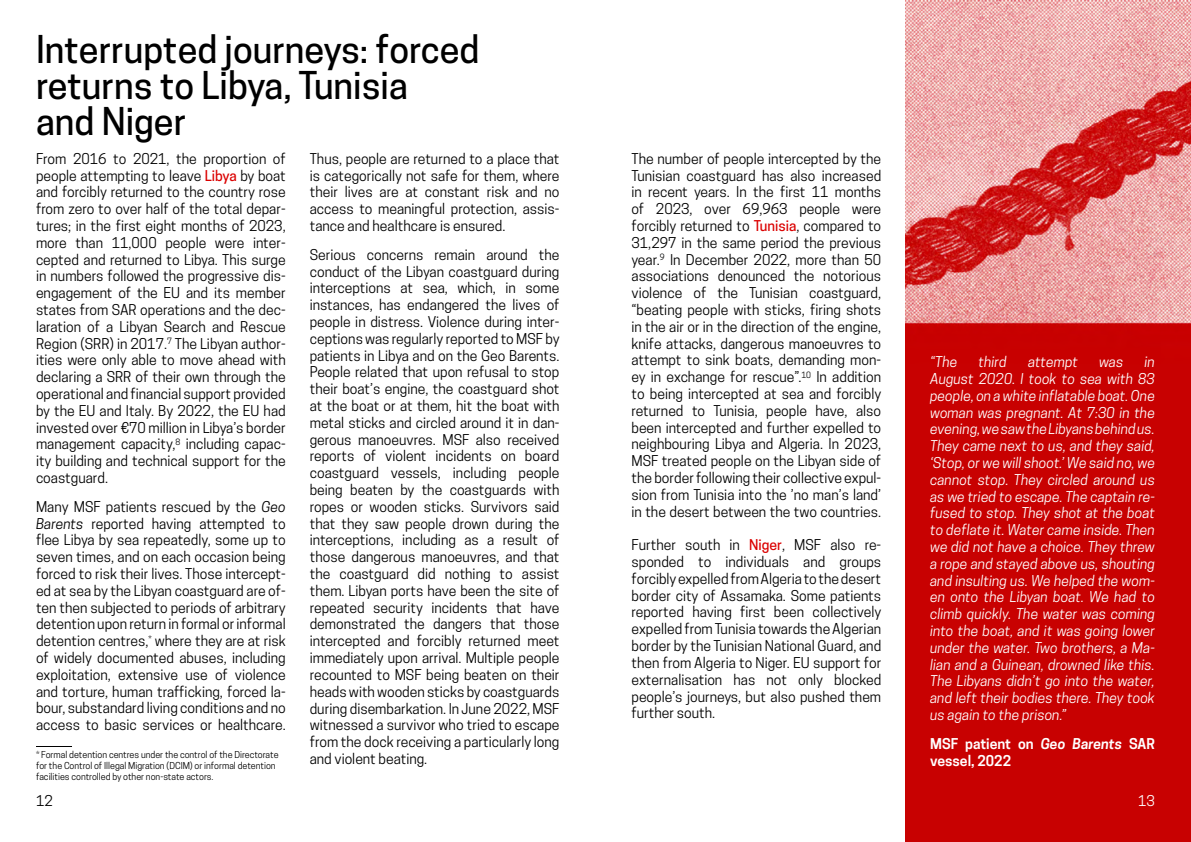
<style>
.page{position:relative;width:1191px;height:842px;background:#fff}
.page>*{position:absolute;margin:0;border:0;box-sizing:border-box;transform-origin:0 0}
.Subheading_-_UPD{font:500 36px/36px "Cooper Hewitt";color:#000}
.Body_-_column_1{font:14px/16.8px "Cooper Hewitt";color:#000;text-align:justify}
.Body{font:14px/16.8px "Cooper Hewitt";color:#000;text-align:justify}
.Body_-_column_1-2{font:italic 14px/16.8px "Cooper Hewitt";color:#fff;text-align:justify}
.Body_-_column_1-3{font:600 14px/16.8px "Cooper Hewitt";color:#fff}
.t1{font:14px "Cooper Hewitt";color:#fff}
.Footnote_UPD{font:9px/10.8px "Cooper Hewitt";color:#000}
.s1{font-weight:500;color:#db0000}
.s2{font-style:italic}
</style>
<div class="page">
<img style="left:905px;top:0;width:286px;height:842px">
<hr style="left:36px;top:746px;width:36px;height:1px;background:#000">
<p class="Subheading_-_UPD" style="left:36px;top:32px;width:445px">Interrupted journeys: forced returns to Libya, Tunisia<br>and Niger</p>
<p class="Body" style="left:36px;top:150px;width:251px">From 2016 to 2021, the proportion of people attempting to leave <span class="s1">Libya</span> by boat and forcibly returned to the country rose from zero to over half of the total depar&shy;tures; in the first eight months of 2023, more than 11,000 people were inter&shy;cepted and returned to Libya. This surge in numbers followed the progressive dis&shy;engagement of the EU and its member states from SAR operations and the dec&shy;laration of a Libyan Search and Rescue Region (SRR) in 2017.<sup>7</sup> The Libyan author&shy;ities were only able to move ahead with declaring a SRR of their own through the operational and financial support provided by the EU and Italy. By 2022, the EU had invested over €70 million in Libya’s border management capacity,<sup>8</sup> including capac&shy;ity building and technical support for the coastguard.</p>
<p class="Body" style="left:36px;top:498px;width:251px">Many MSF patients rescued by the <span class="s2">Geo Barents</span> reported having attempted to flee Libya by sea repeatedly, some up to seven times, and on each occasion being forced to risk their lives. Those intercept&shy;ed at sea by the Libyan coastguard are of&shy;ten then subjected to periods of arbitrary detention upon return in formal or informal detention centres,<sup>*</sup> where they are at risk of widely documented abuses, including exploitation, extensive use of violence and torture, human trafficking, forced la&shy;bour, substandard living conditions and no access to basic services or healthcare.</p>
<p class="Footnote_UPD" style="left:36px;top:750px;width:244px">* Formal detention centres under the control of the Directorate for the Control of Illegal Migration (DCIM) or informal detention facilities controlled by other non-state actors.</p>
<p class="Body_-_column_1" style="left:36px;top:792px;width:18px">12</p>
<p class="Body_-_column_1" style="left:310px;top:150px;width:251px">Thus, people are returned to a place that is categorically not safe for them, where their lives are at constant risk and no access to meaningful protection, assis&shy;tance and healthcare is ensured.</p>
<p class="Body_-_column_1" style="left:310px;top:246px;width:251px">Serious concerns remain around the conduct of the Libyan coastguard during interceptions at sea, which, in some instances, has endangered the lives of people in distress. Violence during inter&shy;ceptions was regularly reported to MSF by patients in Libya and on the Geo Barents.<br>People related that upon refusal to stop their boat’s engine, the coastguard shot at the boat or at them, hit the boat with metal sticks and circled around it in dan&shy;gerous manoeuvres. MSF also received reports of violent incidents on board coastguard vessels, including people being beaten by the coastguards with ropes or wooden sticks. Survivors said that they saw people drown during the interceptions, including as a result of those dangerous manoeuvres, and that the coastguard did nothing to assist them. Libyan ports have been the site of repeated security incidents that have demonstrated the dangers that those intercepted and forcibly returned meet immediately upon arrival. Multiple people recounted to MSF being beaten on their heads with wooden sticks by coastguards during disembarkation. In June 2022, MSF witnessed a survivor who tried to escape from the dock receiving a particularly long and violent beating.</p>
<p class="Body_-_column_1" style="left:631px;top:150px;width:251px">The number of people intercepted by the Tunisian coastguard has also increased in recent years. In the first 11 months of 2023, over 69,963 people were forcibly returned to <span class="s1">Tunisia</span>, compared to 31,297 in the same period the previous year.<sup>9</sup> In December 2022, more than 50 associations denounced the notorious violence of the Tunisian coastguard, “beating people with sticks, firing shots in the air or in the direction of the engine, knife attacks, dangerous manoeuvres to attempt to sink boats, demanding mon&shy;ey in exchange for rescue”.<sup>10</sup> In addition to being intercepted at sea and forcibly returned to Tunisia, people have, also been intercepted and further expelled to neighbouring Libya and Algeria. In 2023, MSF treated people on the Libyan side of the border following their collective expul&shy;sion from Tunisia into the ’no man’s land’ in the desert between the two countries.</p>
<p class="Body_-_column_1" style="left:631px;top:537px;width:251px">Further south in <span class="s1">Niger</span>, MSF also re&shy;sponded to individuals and groups forcibly expelled from Algeria to the desert border city of Assamaka. Some patients reported having first been collectively expelled from Tunisia towards the Algerian border by the Tunisian National Guard, and then from Algeria to Niger. EU support for externalisation has not only blocked people’s journeys, but also pushed them further south.</p>
<p class="Body_-_column_1-2" style="left:930px;top:354px;width:29px">“The</p>
<p class="Body_-_column_1-2" style="left:978px;top:354px;width:30px">third</p>
<p class="Body_-_column_1-2" style="left:1028px;top:354px;width:52px">attempt</p>
<p class="Body_-_column_1-2" style="left:1099px;top:354px;width:26px">was</p>
<p class="Body_-_column_1-2" style="left:930px;top:354px;width:226px;text-indent:214px">in August 2020. I took to sea with 83 people, on a white inflatable boat. One woman was pregnant. At 7:30 in the evening, we saw the Libyans behind us.<br>They came next to us, and they said, ‘Stop, or we will shoot.’ We said no, we cannot stop. They circled around us as we tried to escape. The captain re&shy;fused to stop. They shot at the boat to deflate it. Water came inside. Then we did not have a choice. They threw a rope and stayed above us, shouting and insulting us. We helped the wom&shy;en onto the Libyan boat. We had to climb quickly. The water was coming into the boat, and it was going lower under the water. Two brothers, a Ma&shy;lian and a Guinean, drowned like this.<br>The Libyans didn’t go into the water, and left their bodies there. They took us again to the prison.”</p>
<p class="Body_-_column_1-3" style="left:930px;top:735px;width:226px">MSF patient on <span class="s2">Geo Barents</span> SAR vessel, 2022</p>
<p class="t1" style="left:1138px;top:792px;width:18px">13</p>
</div>
